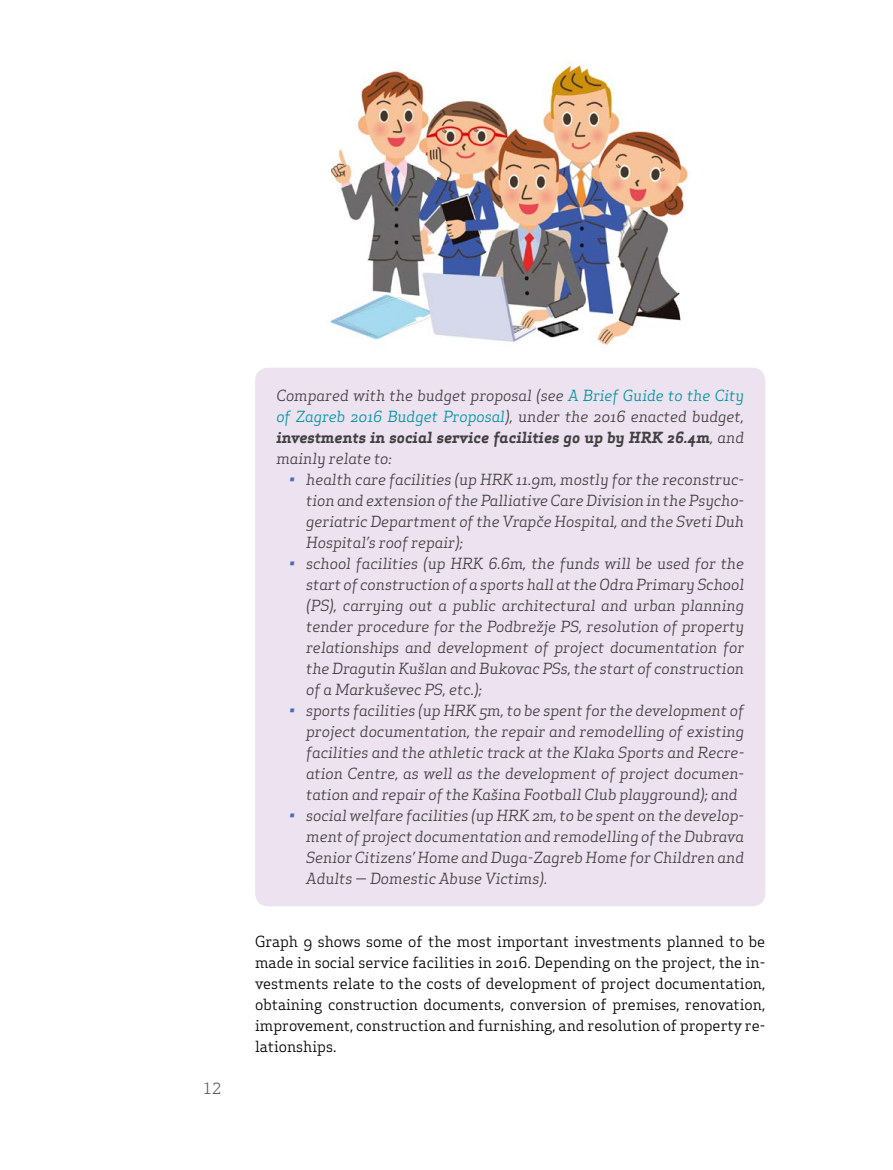
<style>
.page{position:relative;width:893px;height:1170px;background:#fff}
.page>*{position:absolute;margin:0;border:0;box-sizing:border-box;transform-origin:0 0}
.t1{font:italic 15px/21px "Apex Serif";color:#414042;text-align:justify}
.t2{font:15px/21px "Apex Serif";color:#000;text-align:justify}
.t3{font:15px "Apex Serif";color:#58595b}
.s1{color:#0094a2}
.s2{font-weight:700}
.s3{color:#496db5}
.s4{font-style:normal}
</style>
<div class="page">
<img style="left:330px;top:62px;width:358px;height:284px">
<div style="left:255px;top:367px;width:510px;height:539px;background:#ede3f0;border-radius:13px"></div>
<p class="t3" style="left:203px;top:1078px;width:19px">12</p>
<p class="t1" style="left:276px;top:384px;width:469px">Compared with the budget proposal (see <span class="s1">A Brief Guide to the City of Zagreb 2016 Budget Proposal</span>), under the 2016 enacted budget, <span class="s2">investments in social service facilities go up by HRK 26.4m</span>, and mainly relate to:</p>
<p class="t1" style="left:306px;top:468px;width:439px;text-indent:-17px"><span class="s3">•</span> health care facilities (up HRK 11.9m, mostly for the reconstruc&shy;tion and extension of the Palliative Care Division in the Psycho&shy;geriatric Department of the Vrapče Hospital, and the Sveti Duh Hospital’s roof repair);</p>
<p class="t1" style="left:306px;top:552px;width:440px;text-indent:-17px"><span class="s3">•</span> school facilities (up HRK 6.6m, the funds will be used for the start of construction of a sports hall at the Odra Primary School (PS), carrying out a public architectural and urban planning tender procedure for the Podbrežje PS, resolution of property relationships and development of project documentation for the Dragutin Kušlan and Bukovac PSs, the start of construction of a Markuševec PS, etc.);</p>
<p class="t1" style="left:306px;top:699px;width:440px;text-indent:-17px"><span class="s3">•</span> sports facilities (up HRK 5m, to be spent for the development of project documentation, the repair and remodelling of existing facilities and the athletic track at the Klaka Sports and Recre&shy;ation Centre, as well as the development of project documen&shy;tation and repair of the Kašina Football Club playground); and</p>
<p class="t1" style="left:306px;top:804px;width:439px;text-indent:-17px"><span class="s3">•</span> social welfare facilities (up HRK 2m, to be spent on the develop&shy;ment of project documentation and remodelling of the Dubrava Senior Citizens’ Home and Duga-Zagreb Home for Children and Adults <span class="s4">—</span> Domestic Abuse Victims).</p>
<p class="t2" style="left:255px;top:930px;width:512px">Graph 9 shows some of the most important investments planned to be made in social service facilities in 2016. Depending on the project, the in&shy;vestments relate to the costs of development of project documentation, obtaining construction documents, conversion of premises, renovation, improvement, construction and furnishing, and resolution of property re&shy;lationships.</p>
</div>
